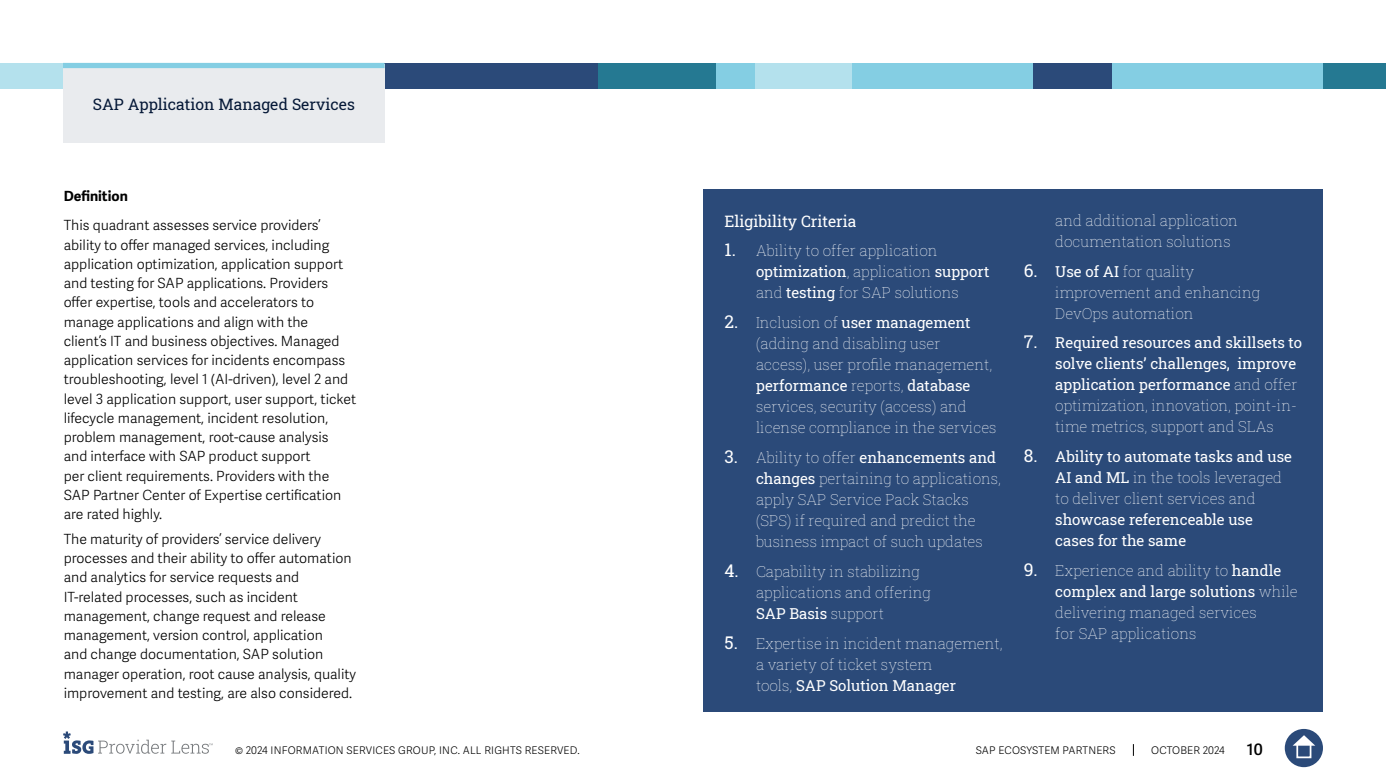
<style>
.page{position:relative;width:1386px;height:780px;background:#fff}
.page>*{position:absolute;margin:0;border:0;box-sizing:border-box;transform-origin:0 0}
.Section_Label_Light{font:15.75px "Roboto Slab ISG P Regular";color:#051837}
.t1{font:15.75px "Roboto Slab ISG P Regular";color:#fff}
.t2{font:600 15.75px "Adelle Sans";color:#000}
.t3{font:15.05px/21px "Roboto Slab ISG P Thin";color:#fff}
.t4{font:15.05px/21px "Roboto Slab ISG P Regular";color:#fff}
.t5{font:300 14px/19.2px "Adelle Sans";color:#000101}
.t6{font:700 14px "Adelle Sans";color:#000}
.t7{font:300 10.5px "Adelle Sans";letter-spacing:.02em;color:#000}
.s1{font-family:"Roboto Slab ISG P Regular";font-size:17.5px}
.s2{font-family:"Roboto Slab ISG P Regular"}
.s3{font-size:17.5px}
.s4{font-family:"Roboto Slab ISG P Thin"}
</style>
<div class="page">
<svg style="left:1133px;top:744px;width:1px;height:12px"></svg>
<div style="left:1285px;top:729px;width:38px;height:38px;background:#2b4a79;border-radius:50%"></div>
<svg style="left:1293px;top:735px;width:22px;height:10px"></svg>
<div style="left:1296px;top:743px;width:15px;height:15px;border:2px solid #fff"></div>
<svg style="left:63px;top:731px;width:150px;height:23px"></svg>
<div style="left:1047px;top:63px;width:276px;height:26px;background:#84cee3"></div>
<div style="left:0;top:63px;width:158px;height:26px;background:#b4e1ed"></div>
<div style="left:850px;top:63px;width:184px;height:26px;background:#84cee3"></div>
<div style="left:1323px;top:63px;width:63px;height:26px;background:#257992"></div>
<div style="left:1033px;top:63px;width:79px;height:26px;background:#2b4a79"></div>
<div style="left:754px;top:63px;width:98px;height:26px;background:#b4e1ed"></div>
<div style="left:598px;top:63px;width:157px;height:26px;background:#84cee3"></div>
<div style="left:598px;top:63px;width:118px;height:26px;background:#257992"></div>
<div style="left:379px;top:63px;width:219px;height:26px;background:#2b4a79"></div>
<div style="left:63px;top:64px;width:322px;height:78px;background:#e9ebee"></div>
<div style="left:63px;top:63px;width:322px;height:5px;background:#84cee3"></div>
<div style="left:704px;top:189px;width:619px;height:523px;background:#2b4a79"></div>
<p class="Section_Label_Light" style="left:93px;top:93px;width:264px">SAP Application Managed Services</p>
<p class="t6" style="left:64px;top:187px;width:66px">Definition</p>
<p class="t5" style="left:64px;top:216px;width:294px">This quadrant assesses service providers’ ability to offer managed services, including application optimization, application support and testing for SAP applications. Providers offer expertise, tools and accelerators to manage applications and align with the<br>client’s IT and business objectives. Managed application services for incidents encompass troubleshooting, level 1 (AI-driven), level 2 and level 3 application support, user support, ticket lifecycle management, incident resolution, problem management, root-cause analysis<br>and interface with SAP product support<br>per client requirements. Providers with the SAP Partner Center of Expertise certification are rated highly.</p>
<p class="t5" style="left:64px;top:529px;width:294px">The maturity of providers’ service delivery processes and their ability to offer automation and analytics for service requests and IT-related processes, such as incident management, change request and release management, version control, application<br>and change documentation, SAP solution manager operation, root cause analysis, quality improvement and testing, are also considered.</p>
<p class="t1" style="left:724px;top:210px;width:133px">Eligibility Criteria</p>
<p class="t3" style="left:756px;top:240px;width:235px;text-indent:-32px"><span class="s1">1.</span> Ability to offer application <span class="s2">optimization</span>, application <span class="s2">support </span>and <span class="s2">testing</span> for SAP solutions</p>
<p class="t3" style="left:756px;top:312px;width:242px;text-indent:-32px"><span class="s1">2.</span> Inclusion of <span class="s2">user management </span>(adding and disabling user access), user profile management, <span class="s2">performance</span> reports, <span class="s2">database </span>services, security (access) and license compliance in the services</p>
<p class="t3" style="left:756px;top:446px;width:247px;text-indent:-32px"><span class="s1">3.</span> Ability to offer <span class="s2">enhancements and changes</span> pertaining to applications, apply SAP Service Pack Stacks (SPS) if required and predict the business impact of such updates</p>
<p class="t3" style="left:756px;top:560px;width:177px;text-indent:-32px"><span class="s1">4.</span> Capability in stabilizing applications and offering<br><span class="s2">SAP Basis</span> support</p>
<p class="t3" style="left:756px;top:632px;width:248px;text-indent:-32px"><span class="s1">5.</span> Expertise in incident management, a variety of ticket system<br>tools, <span class="s2">SAP Solution Manager</span></p>
<p class="t3" style="left:1055px;top:209px;width:184px">and additional application documentation solutions</p>
<p class="t3" style="left:1055px;top:260px;width:206px;text-indent:-32px"><span class="s1">6.</span> <span class="s2">Use of AI</span> for quality improvement and enhancing<br>DevOps automation</p>
<p class="t4" style="left:1055px;top:332px;width:248px;text-indent:-32px"><span class="s3">7.</span> Required resources and skillsets to solve clients’ challenges, improve application performance <span class="s4">and offer optimization, innovation, point-in&shy;time metrics, support and SLAs</span></p>
<p class="t4" style="left:1055px;top:446px;width:238px;text-indent:-32px"><span class="s3">8.</span> Ability to automate tasks and use<br>AI and ML <span class="s4">in the tools leveraged to deliver client services and </span>showcase referenceable use cases for the same</p>
<p class="t3" style="left:1055px;top:559px;width:244px;text-indent:-32px"><span class="s1">9.</span> Experience and ability to <span class="s2">handle complex and large solutions</span> while delivering managed services<br>for SAP applications</p>
<p class="t7" style="left:235px;top:744px;width:346px">© 2024 INFORMATION SERVICES GROUP, INC. ALL RIGHTS RESERVED.</p>
<p class="t7" style="left:976px;top:744px;width:141px">SAP ECOSYSTEM PARTNERS</p>
<p class="t7" style="left:1151px;top:744px;width:75px">OCTOBER 2024</p>
<p class="t2" style="left:1247px;top:740px;width:18px">10</p>
</div>
